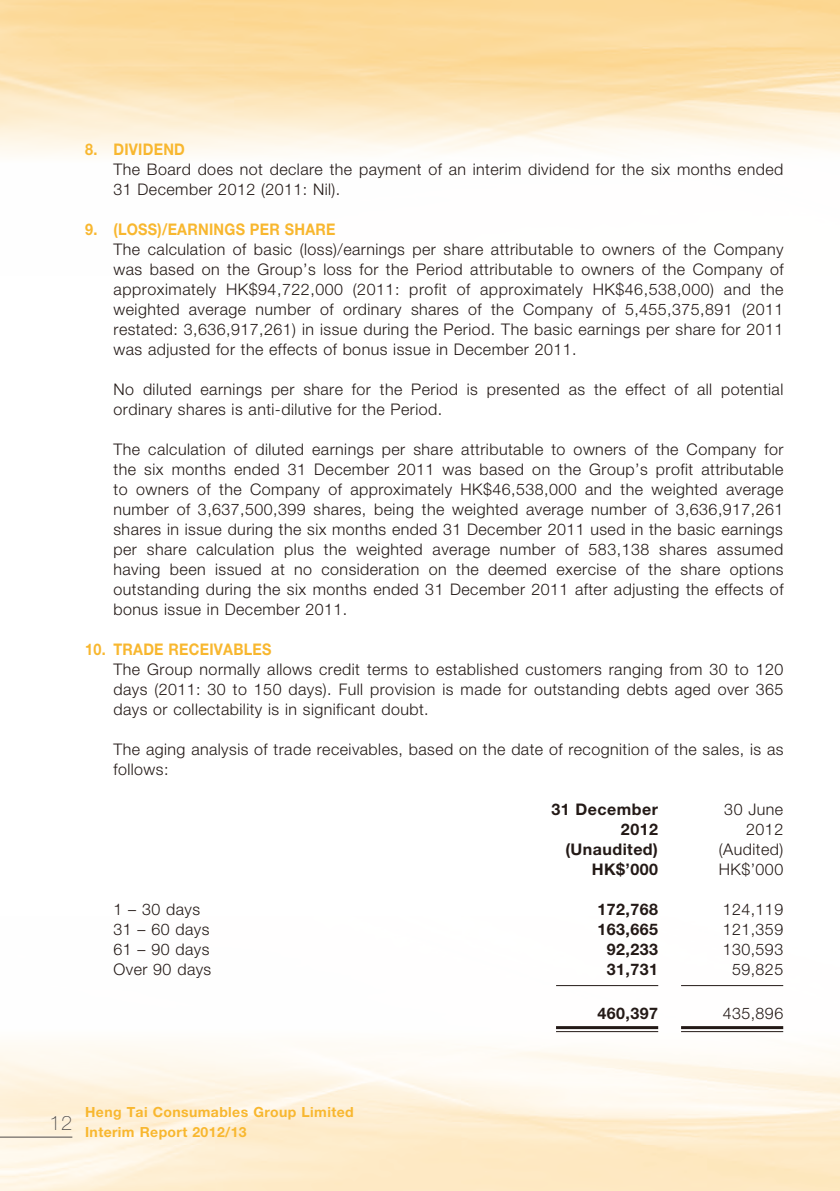
<style>
.page{position:relative;width:840px;height:1191px;background:#fff}
.page>*{position:absolute;margin:0;border:0;box-sizing:border-box;transform-origin:0 0}
.t1{font:100 20px "Helvetica Neue LT Std";color:#4d4a4a}
.t2{font:300 16px/20px "Helvetica Neue LT Std";letter-spacing:.03em;color:#231916}
.t3{font:700 16px "Helvetica Neue LT Std";letter-spacing:.03em;color:#231916}
.t4{font:700 16px "Helvetica Neue LT Std";letter-spacing:.02em;color:#f8b72f;scale:.9 1}
.t5{font:700 14px/20px "Helvetica Neue LT Std";letter-spacing:.03em;color:#f8b72f}
</style>
<div class="page">
<img style="left:0;top:985px;width:839px;height:206px">
<hr style="left:0;top:1136px;width:72px;height:1px;background:#4d4a4a">
<hr style="left:555px;top:985px;width:103px;height:1px;background:#231916">
<hr style="left:680px;top:985px;width:102px;height:1px;background:#231916">
<hr style="left:555px;top:1026px;width:102px;height:3px;background:#231916">
<hr style="left:555px;top:1031px;width:102px;height:1px;background:#231916">
<hr style="left:680px;top:1026px;width:102px;height:3px;background:#231916">
<hr style="left:680px;top:1031px;width:102px;height:1px;background:#231916">
<p class="t4" style="left:85px;top:139px;width:112px">8. DIVIDEND</p>
<p class="t2" style="left:113px;top:159px;width:671px">The Board does not declare the payment of an interim dividend for the six months ended<br>31 December 2012 (2011: Nil).</p>
<p class="t4" style="left:85px;top:219px;width:279px">9. (LOSS)/EARNINGS PER SHARE</p>
<p class="t2" style="left:113px;top:239px;width:671px;text-align:justify">The calculation of basic (loss)/earnings per share attributable to owners of the Company was based on the Group’s loss for the Period attributable to owners of the Company of approximately HK$94,722,000 (2011: profit of approximately HK$46,538,000) and the weighted average number of ordinary shares of the Company of 5,455,375,891 (2011 restated: 3,636,917,261) in issue during the Period. The basic earnings per share for 2011 was adjusted for the effects of bonus issue in December 2011.</p>
<p class="t2" style="left:113px;top:379px;width:671px">No diluted earnings per share for the Period is presented as the effect of all potential ordinary shares is anti-dilutive for the Period.</p>
<p class="t2" style="left:113px;top:439px;width:671px;text-align:justify">The calculation of diluted earnings per share attributable to owners of the Company for the six months ended 31 December 2011 was based on the Group’s profit attributable to owners of the Company of approximately HK$46,538,000 and the weighted average number of 3,637,500,399 shares, being the weighted average number of 3,636,917,261 shares in issue during the six months ended 31 December 2011 used in the basic earnings per share calculation plus the weighted average number of 583,138 shares assumed having been issued at no consideration on the deemed exercise of the share options outstanding during the six months ended 31 December 2011 after adjusting the effects of bonus issue in December 2011.</p>
<p class="t4" style="left:85px;top:639px;width:208px">10. TRADE RECEIVABLES</p>
<p class="t2" style="left:113px;top:659px;width:671px;text-align:justify">The Group normally allows credit terms to established customers ranging from 30 to 120 days (2011: 30 to 150 days). Full provision is made for outstanding debts aged over 365 days or collectability is in significant doubt.</p>
<p class="t2" style="left:113px;top:739px;width:671px">The aging analysis of trade receivables, based on the date of recognition of the sales, is as follows:</p>
<p class="t3" style="left:551px;top:799px;width:108px">31 December</p>
<p class="t2" style="left:724px;top:799px;width:60px">30 June</p>
<p class="t3" style="left:620px;top:819px;width:38px">2012</p>
<p class="t2" style="left:745px;top:819px;width:38px">2012</p>
<p class="t3" style="left:565px;top:839px;width:94px">(Unaudited)</p>
<p class="t2" style="left:718px;top:839px;width:66px">(Audited)</p>
<p class="t3" style="left:591px;top:859px;width:68px">HK$’000</p>
<p class="t2" style="left:718px;top:859px;width:66px">HK$’000</p>
<p class="t2" style="left:113px;top:899px;width:88px">1 – 30 days</p>
<p class="t3" style="left:597px;top:899px;width:62px">172,768</p>
<p class="t2" style="left:722px;top:899px;width:62px">124,119</p>
<p class="t2" style="left:113px;top:919px;width:97px">31 – 60 days</p>
<p class="t3" style="left:597px;top:919px;width:62px">163,665</p>
<p class="t2" style="left:722px;top:919px;width:62px">121,359</p>
<p class="t2" style="left:113px;top:939px;width:97px">61 – 90 days</p>
<p class="t3" style="left:606px;top:939px;width:53px">92,233</p>
<p class="t2" style="left:722px;top:939px;width:62px">130,593</p>
<p class="t2" style="left:113px;top:959px;width:99px">Over 90 days</p>
<p class="t3" style="left:606px;top:959px;width:53px">31,731</p>
<p class="t2" style="left:731px;top:959px;width:53px">59,825</p>
<p class="t3" style="left:597px;top:1003px;width:62px">460,397</p>
<p class="t2" style="left:722px;top:1003px;width:62px">435,896</p>
<p class="t1" style="left:49px;top:1111px;width:24px">12</p>
<p class="t5" style="left:85px;top:1102px;width:270px">Heng Tai Consumables Group Limited<br>Interim Report 2012/13</p>
</div>
